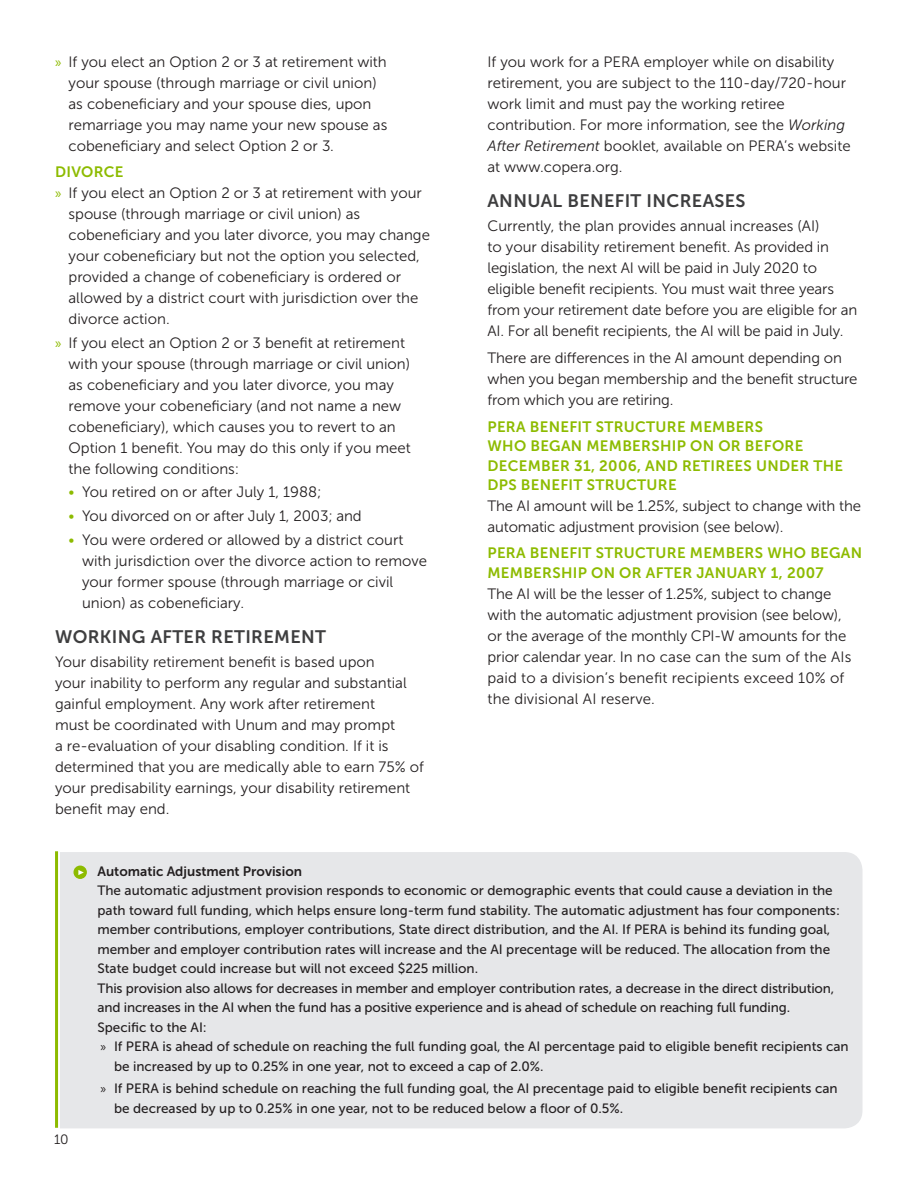
<style>
.page{position:relative;width:918px;height:1188px;background:#fff}
.page>*{position:absolute;margin:0;border:0;box-sizing:border-box;transform-origin:0 0}
.Subhead{font:18px "Museo Sans 700";letter-spacing:.02em;color:#3e3e3f}
.Body_Copy{font:15px/21px "Museo Sans 300";color:#231f20}
.Minor_subhead{font:15px/19.5px "Museo Sans 700";letter-spacing:.02em;color:#8dbb00}
.Callout_copy{font:13.5px/19.5px "Museo Sans 500";color:#231f20}
.t1{font:13.5px "Museo Sans 300";color:#231f20}
.s1{font-family:"Myriad Pro";color:#8dbb00}
.s2{color:#8dbb00}
.s3{font-style:italic}
.s4{font-family:"Museo Sans 700"}
.s5{font-family:"Myriad Pro"}
</style>
<div class="page">
<div style="left:60px;top:852px;width:802px;height:276px;background:#e6e7e9"></div>
<div style="left:74px;top:866px;width:12px;height:12px;background:#8dbb00;border-radius:50%"></div>
<div style="left:74px;top:866px;width:13px;height:13px;border:1px solid #8dbb00;border-radius:50%"></div>
<svg style="left:78px;top:870px;width:6px;height:5px"></svg>
<hr style="left:55px;top:851px;width:3px;height:277px;background:#8dbb00">
<p class="Body_Copy" style="left:69px;top:51px;width:320px;text-indent:-14px"><span class="s1">»</span> If you elect an Option 2 or 3 at retirement with your spouse (through marriage or civil union) as cobeneficiary and your spouse dies, upon remarriage you may name your new spouse as cobeneficiary and select Option 2 or 3.</p>
<p class="Minor_subhead" style="left:55px;top:162px;width:70px">DIVORCE</p>
<p class="Body_Copy" style="left:69px;top:182px;width:363px;text-indent:-14px"><span class="s1">»</span> If you elect an Option 2 or 3 at retirement with your spouse (through marriage or civil union) as cobeneficiary and you later divorce, you may change your cobeneficiary but not the option you selected, provided a change of cobeneficiary is ordered or allowed by a district court with jurisdiction over the divorce action.</p>
<p class="Body_Copy" style="left:69px;top:332px;width:344px;text-indent:-14px"><span class="s1">»</span> If you elect an Option 2 or 3 benefit at retirement with your spouse (through marriage or civil union) as cobeneficiary and you later divorce, you may remove your cobeneficiary (and not name a new cobeneficiary), which causes you to revert to an Option 1 benefit. You may do this only if you meet the following conditions:</p>
<p class="Body_Copy" style="left:69px;top:482px;width:255px"><span class="s2">•</span> You retired on or after July 1, 1988;</p>
<p class="Body_Copy" style="left:69px;top:506px;width:295px"><span class="s2">•</span> You divorced on or after July 1, 2003; and</p>
<p class="Body_Copy" style="left:82px;top:529px;width:347px;text-indent:-14px"><span class="s2">•</span> You were ordered or allowed by a district court with jurisdiction over the divorce action to remove your former spouse (through marriage or civil union) as cobeneficiary.</p>
<h3 class="Subhead" style="left:55px;top:627px;width:272px">WORKING AFTER RETIREMENT</h3>
<p class="Body_Copy" style="left:55px;top:651px;width:370px">Your disability retirement benefit is based upon<br>your inability to perform any regular and substantial gainful employment. Any work after retirement<br>must be coordinated with Unum and may prompt<br>a re-evaluation of your disabling condition. If it is determined that you are medically able to earn 75% of your predisability earnings, your disability retirement benefit may end.</p>
<p class="Body_Copy" style="left:488px;top:51px;width:365px">If you work for a PERA employer while on disability retirement, you are subject to the 110-day/720‑ hour work limit and must pay the working retiree contribution. For more information, see the <span class="s3">Working After Retirement</span> booklet, available on PERA’s website at www.copera.org.</p>
<h3 class="Subhead" style="left:488px;top:191px;width:260px">ANNUAL BENEFIT INCREASES</h3>
<p class="Body_Copy" style="left:488px;top:215px;width:371px">Currently, the plan provides annual increases (AI)<br>to your disability retirement benefit. As provided in legislation, the next AI will be paid in July 2020 to eligible benefit recipients. You must wait three years from your retirement date before you are eligible for an AI. For all benefit recipients, the AI will be paid in July.</p>
<p class="Body_Copy" style="left:488px;top:348px;width:372px">There are differences in the AI amount depending on when you began membership and the benefit structure from which you are retiring.</p>
<p class="Minor_subhead" style="left:488px;top:417px;width:357px">PERA BENEFIT STRUCTURE MEMBERS<br>WHO BEGAN MEMBERSHIP ON OR BEFORE<br>DECEMBER 31, 2006, AND RETIREES UNDER THE<br>DPS BENEFIT STRUCTURE</p>
<p class="Body_Copy" style="left:488px;top:496px;width:375px">The AI amount will be 1.25%, subject to change with the automatic adjustment provision (see below).</p>
<p class="Minor_subhead" style="left:488px;top:544px;width:376px">PERA BENEFIT STRUCTURE MEMBERS WHO BEGAN<br>MEMBERSHIP ON OR AFTER JANUARY 1, 2007</p>
<p class="Body_Copy" style="left:488px;top:583px;width:365px">The AI will be the lesser of 1.25%, subject to change with the automatic adjustment provision (see below), or the average of the monthly CPI-W amounts for the prior calendar year. In no case can the sum of the AIs paid to a division’s benefit recipients exceed 10% of the divisional AI reserve.</p>
<p class="t1" style="left:54px;top:1132px;width:16px">10</p>
<p class="Callout_copy" style="left:97px;top:862px;width:744px"><span class="s4">Automatic Adjustment Provision<br></span>The automatic adjustment provision responds to economic or demographic events that could cause a deviation in the path toward full funding, which helps ensure long-term fund stability. The automatic adjustment has four components: member contributions, employer contributions, State direct distribution, and the AI. If PERA is behind its funding goal, member and employer contribution rates will increase and the AI precentage will be reduced. The allocation from the State budget could increase but will not exceed $225 million.</p>
<p class="Callout_copy" style="left:98px;top:979px;width:738px">This provision also allows for decreases in member and employer contribution rates, a decrease in the direct distribution, and increases in the AI when the fund has a positive experience and is ahead of schedule on reaching full funding.</p>
<p class="Callout_copy" style="left:98px;top:1018px;width:111px">Specific to the AI:</p>
<p class="Callout_copy" style="left:114px;top:1037px;width:736px;text-indent:-14px"><span class="s5">»</span> If PERA is ahead of schedule on reaching the full funding goal, the AI percentage paid to eligible benefit recipients can be increased by up to 0.25% in one year, not to exceed a cap of 2.0%.</p>
<p class="Callout_copy" style="left:114px;top:1079px;width:725px;text-indent:-14px"><span class="s5">»</span> If PERA is behind schedule on reaching the full funding goal, the AI precentage paid to eligible benefit recipients can be decreased by up to 0.25% in one year, not to be reduced below a floor of 0.5%.</p>
</div>
